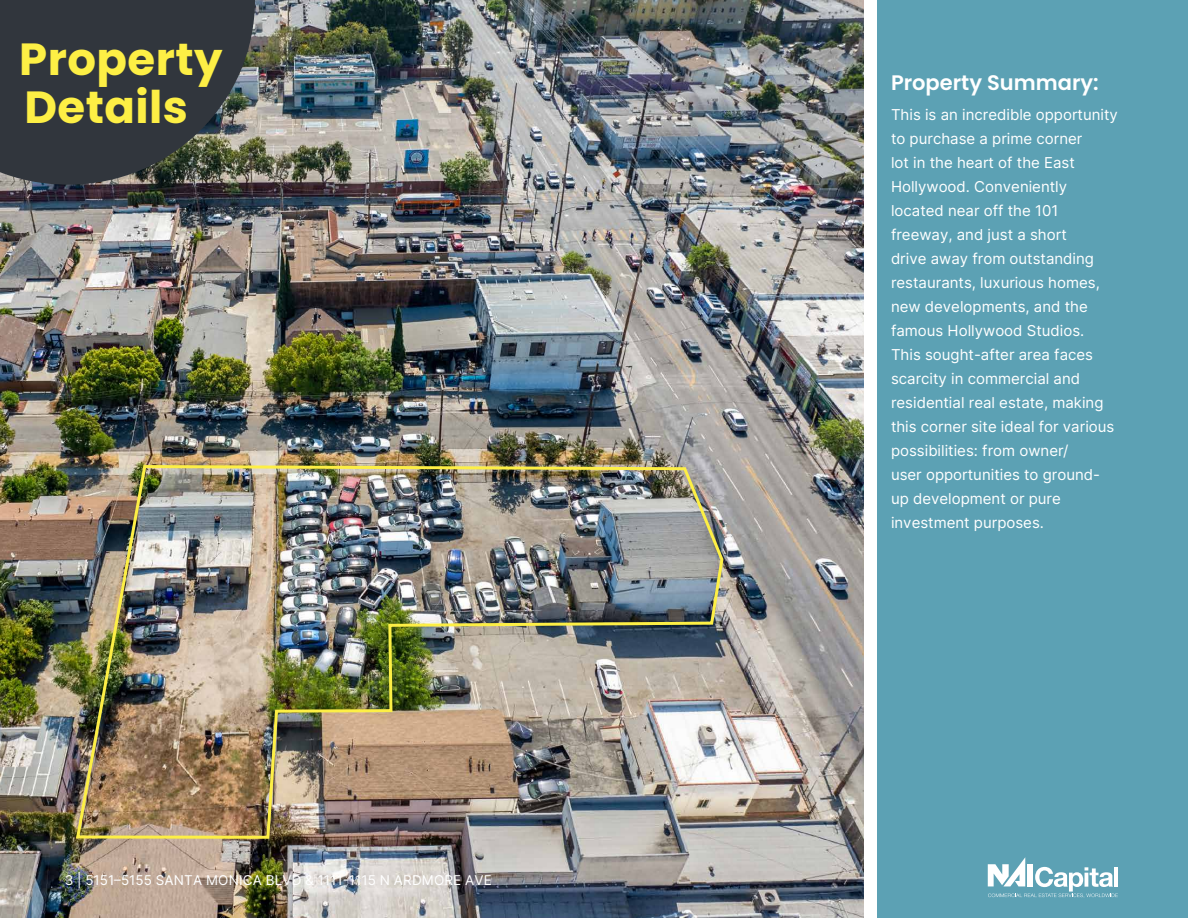
<style>
.page{position:relative;width:1188px;height:918px;background:#fff}
.page>*{position:absolute;margin:0;border:0;box-sizing:border-box;transform-origin:0 0}
.t1{font:700 45px/48px "Poppins";letter-spacing:.01em;color:#fdef45}
.t2{font:600 21px "Poppins";color:#fff}
.t3{font:15px/24px "Inter";color:#fff}
.t4{font:13.5px "Inter";letter-spacing:.01em;color:#fff}
</style>
<div class="page">
<div style="left:878px;top:0;width:310px;height:918px;background:#5ca1b4"></div>
<svg style="left:988px;top:857px;width:130px;height:41px"></svg>
<img style="left:0;top:0;width:864px;height:918px">
<svg style="left:0;top:0;width:255px;height:185px;background:#3a3e42"></svg>
<img style="left:74px;top:464px;width:651px;height:376px">
<h1 class="t1" style="left:19px;top:36px;width:205px">Property<br>Details</h1>
<p class="t4" style="left:65px;top:870px;width:429px">3 | 5151–5155 SANTA MONICA BLVD &amp; 1111-1115 N ARDMORE AVE</p>
<h2 class="t2" style="left:891px;top:70px;width:209px">Property Summary:</h2>
<p class="t3" style="left:891px;top:103px;width:228px">This is an incredible opportunity to purchase a prime corner<br>lot in the heart of the East<br>Hollywood. Conveniently located near off the 101 freeway, and just a short<br>drive away from outstanding restaurants, luxurious homes, new developments, and the famous Hollywood Studios.<br>This sought-after area faces scarcity in commercial and residential real estate, making this corner site ideal for various possibilities: from owner/<br>user opportunities to ground&shy;up development or pure investment purposes.</p>
</div>
